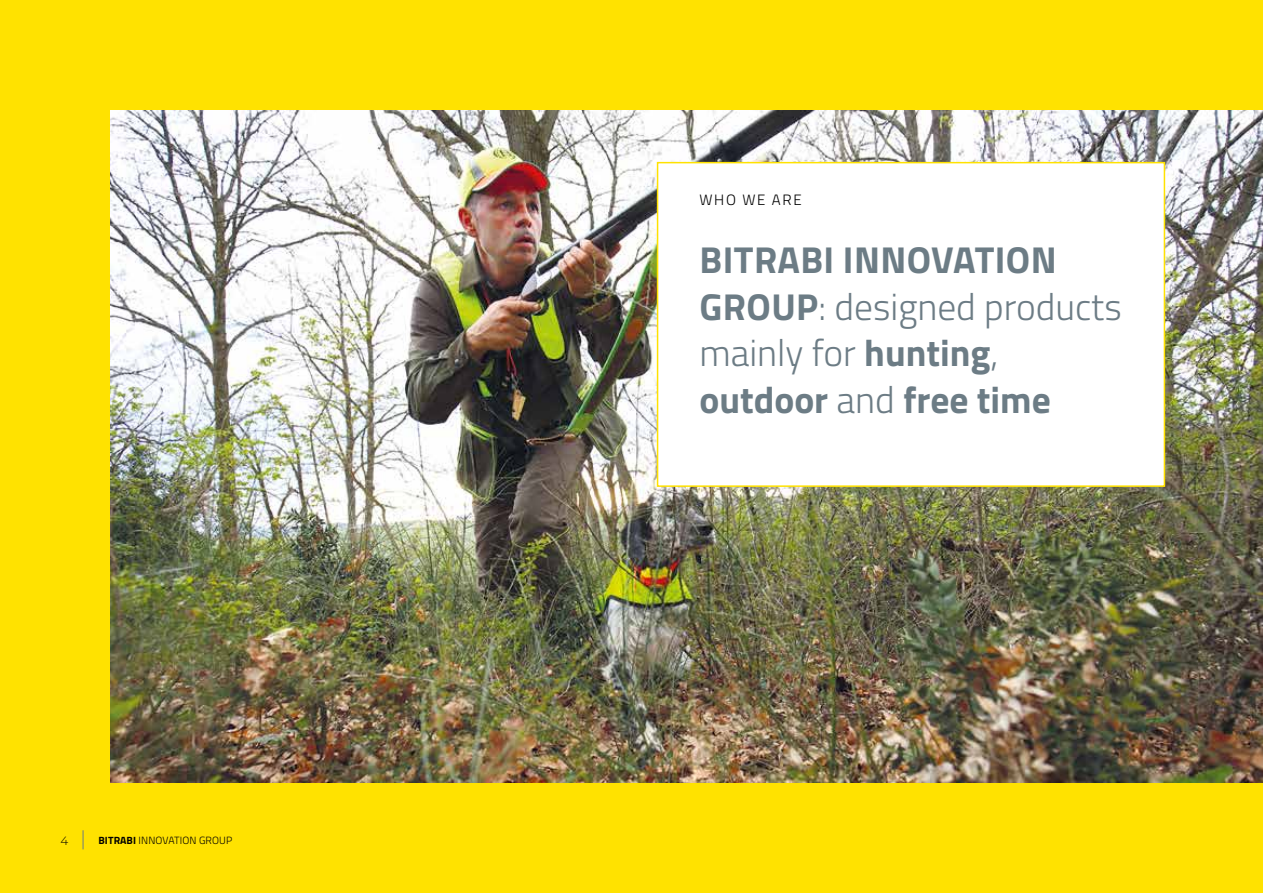
<style>
.page{position:relative;width:1263px;height:893px;background:#ffe200}
.page>*{position:absolute;margin:0;border:0;box-sizing:border-box;transform-origin:0 0}
.t1{font:700 37.5px/46.5px "Titillium";color:#6c7c85}
.t2{font:300 15px "Titillium";letter-spacing:.11em;color:#000}
.t3{font:300 12px "Montserrat";color:#000}
.t4{font:300 10.5px "Titillium";letter-spacing:.01em;color:#000}
.s1{font-weight:700}
.s2{font-weight:300}
</style>
<div class="page">
<svg style="left:83px;top:830px;width:1px;height:19px"></svg>
<img style="left:111px;top:111px;width:1152px;height:671px">
<div style="left:657px;top:162px;width:508px;height:325px;background:#fff;border:2px solid #ffe200"></div>
<p class="t3" style="left:60px;top:833px;width:9px">4</p>
<p class="t4" style="left:98px;top:832px;width:135px"><span class="s1">BITRABI</span> INNOVATION GROUP</p>
<p class="t2" style="left:699px;top:189px;width:104px">WHO WE ARE</p>
<p class="t1" style="left:699px;top:235px;width:424px">BITRABI INNOVATION<br>GROUP<span class="s2">: designed products mainly for</span> hunting<span class="s2">, </span>outdoor <span class="s2">and</span> free time</p>
</div>
